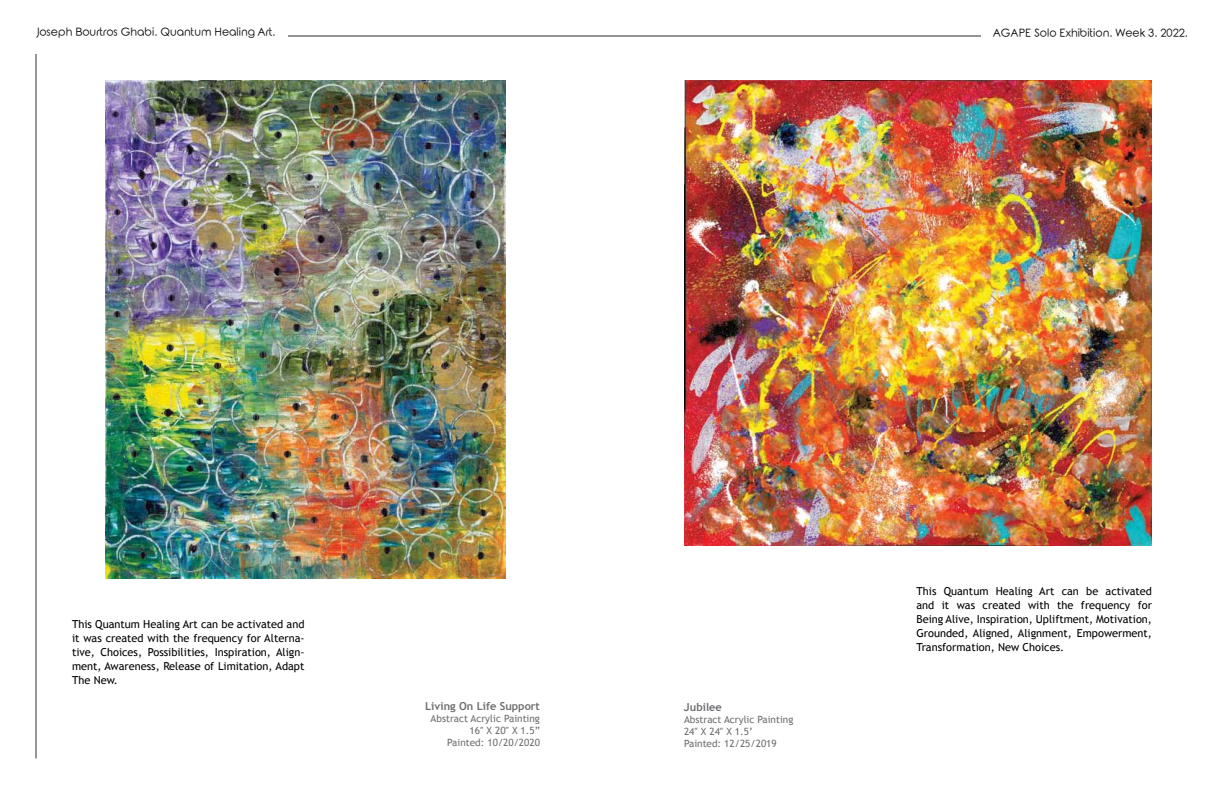
<style>
.page{position:relative;width:1224px;height:792px;background:#fff}
.page>*{position:absolute;margin:0;border:0;box-sizing:border-box;transform-origin:0 0}
.t1{font:11px/14px "Trebuchet MS";color:#000;text-align:justify}
.t2{font:11px "Rounded Elegance";color:#000}
.t3{font:700 11px "Trebuchet MS";color:#6d6e71}
.t4{font:10px/12px "Trebuchet MS";color:#6d6e71;text-align:right}
</style>
<div class="page">
<hr style="left:35px;top:54px;width:2px;height:704px;background:#939598">
<hr style="left:288px;top:35px;width:693px;height:2px;background:#939598">
<img style="left:105px;top:81px;width:400px;height:498px">
<img style="left:684px;top:81px;width:468px;height:465px">
<p class="t2" style="left:36px;top:26px;width:241px">Joseph Bourtros Ghabi. Quantum Healing Art.</p>
<p class="t2" style="left:993px;top:27px;width:197px">AGAPE Solo Exhibition. Week 3. 2022.</p>
<p class="t1" style="left:72px;top:617px;width:234px">This Quantum Healing Art can be activated and it was created with the frequency for Alterna&shy;tive, Choices, Possibilities, Inspiration, Align&shy;ment, Awareness, Release of Limitation, Adapt The New.</p>
<p class="t3" style="left:425px;top:700px;width:116px">Living On Life Support</p>
<p class="t4" style="left:431px;top:713px;width:111px">Abstract Acrylic Painting<br>16″ X 20″ X 1.5”<br>Painted: 10/20/2020</p>
<p class="t3" style="left:684px;top:700px;width:39px">Jubilee</p>
<p class="t4" style="left:684px;top:713px;width:111px;text-align:left">Abstract Acrylic Painting<br>24″ X 24″ X 1.5’<br>Painted: 12/25/2019</p>
<p class="t1" style="left:917px;top:584px;width:237px">This Quantum Healing Art can be activated and it was created with the frequency for Being Alive, Inspiration, Upliftment, Motivation, Grounded, Aligned, Alignment, Empowerment, Transformation, New Choices.</p>
</div>
